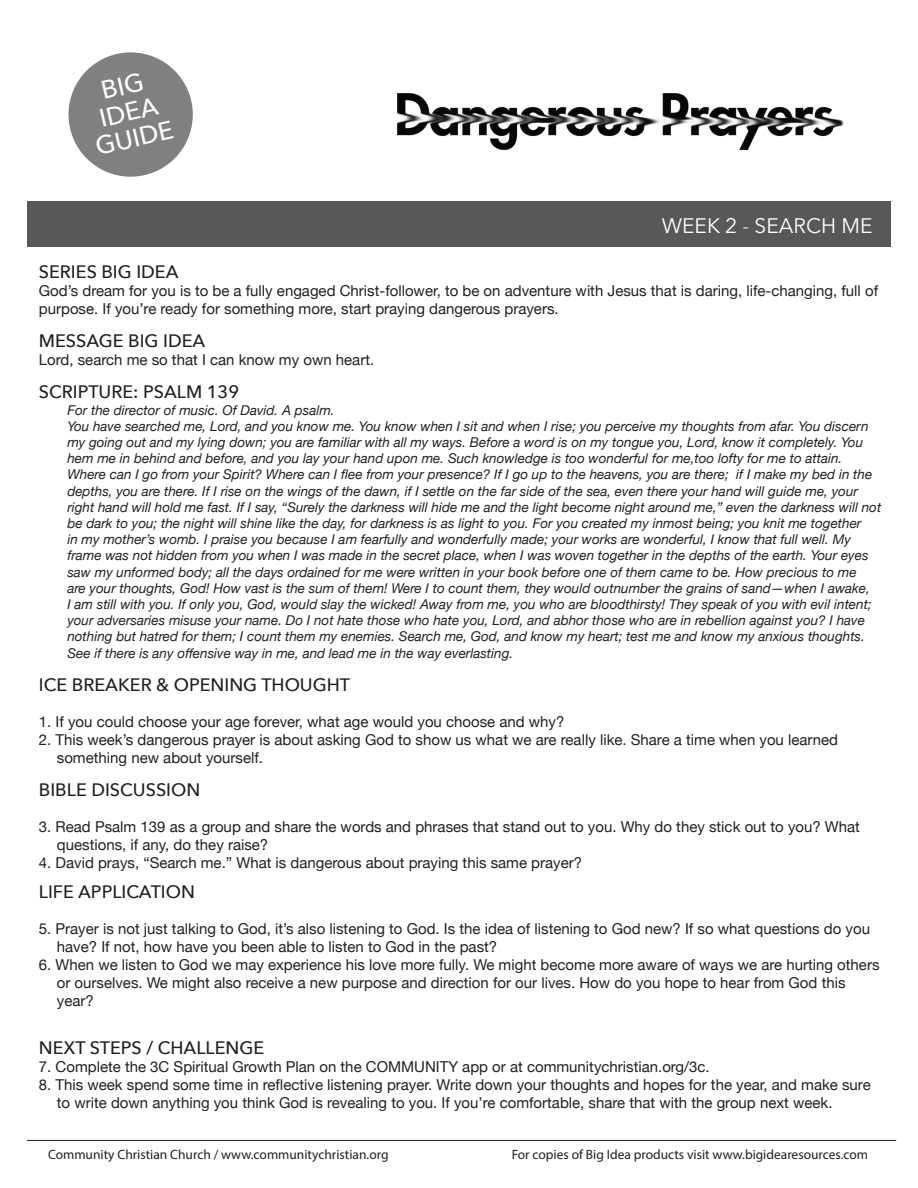
<style>
.page{position:relative;width:918px;height:1188px;background:#fff}
.page>*{position:absolute;margin:0;border:0;box-sizing:border-box;transform-origin:0 0}
.t1{font:500 25.35px/26.5px "Avenir Next";color:#fff;text-align:center}
.Title_medium{font:21px "Avenir Next";color:#fff}
.Title_medium-2{font:500 18px "Avenir Next";color:#231f20}
.Questions{font:15px/18px "Helvetica Neue";color:#231f20}
.Title_medium-3{font:15px/18px "Helvetica Neue";color:#231f20}
.scripture{font:italic 13.5px/16.2px "Helvetica Neue";color:#231f20}
.t2{font:13.5px "Myriad Pro";color:#231f20}
</style>
<div class="page">
<hr style="left:27px;top:1140px;width:869px;height:1px;background:#231f20">
<div style="left:27px;top:201px;width:864px;height:46px;background:#57585a"></div>
<div style="left:68px;top:52px;width:125px;height:125px;background:#817f80;border-radius:50%"></div>
<img style="left:397px;top:93px;width:447px;height:57px">
<h1 class="t1" style="left:81px;top:81px;width:81px;rotate:-13deg">BIG<br>IDEA<br>GUIDE</h1>
<p class="Title_medium" style="left:662px;top:208px;width:212px">WEEK 2 - SEARCH ME</p>
<p class="Title_medium-2" style="left:39px;top:257px;width:141px">SERIES BIG IDEA</p>
<p class="Title_medium-3" style="left:39px;top:283px;width:841px">God’s dream for you is to be a fully engaged Christ-follower, to be on adventure with Jesus that is daring, life-changing, full of purpose. If you’re ready for something more, start praying dangerous prayers.</p>
<p class="Title_medium-2" style="left:39px;top:326px;width:168px">MESSAGE BIG IDEA</p>
<p class="Questions" style="left:39px;top:352px;width:337px">Lord, search me so that I can know my own heart.</p>
<p class="Title_medium-2" style="left:39px;top:377px;width:202px">SCRIPTURE: PSALM 139</p>
<p class="scripture" style="left:67px;top:402px;width:269px">For the director of music. Of David. A psalm.</p>
<p class="scripture" style="left:67px;top:419px;width:815px">You have searched me, Lord, and you know me. You know when I sit and when I rise; you perceive my thoughts from afar. You discern my going out and my lying down; you are familiar with all my ways. Before a word is on my tongue you, Lord, know it completely. You hem me in behind and before, and you lay your hand upon me. Such knowledge is too wonderful for me,too lofty for me to attain.<br>Where can I go from your Spirit? Where can I flee from your presence? If I go up to the heavens, you are there; if I make my bed in the depths, you are there. If I rise on the wings of the dawn, if I settle on the far side of the sea, even there your hand will guide me, your right hand will hold me fast. If I say, “Surely the darkness will hide me and the light become night around me,” even the darkness will not be dark to you; the night will shine like the day, for darkness is as light to you. For you created my inmost being; you knit me together<br>in my mother’s womb. I praise you because I am fearfully and wonderfully made; your works are wonderful, I know that full well. My frame was not hidden from you when I was made in the secret place, when I was woven together in the depths of the earth. Your eyes saw my unformed body; all the days ordained for me were written in your book before one of them came to be. How precious to me<br>are your thoughts, God! How vast is the sum of them! Were I to count them, they would outnumber the grains of sand—when I awake,<br>I am still with you. If only you, God, would slay the wicked! Away from me, you who are bloodthirsty! They speak of you with evil intent; your adversaries misuse your name. Do I not hate those who hate you, Lord, and abhor those who are in rebellion against you? I have nothing but hatred for them; I count them my enemies. Search me, God, and know my heart; test me and know my anxious thoughts.<br>See if there is any offensive way in me, and lead me in the way everlasting.</p>
<p class="Title_medium-2" style="left:39px;top:669px;width:313px">ICE BREAKER &amp; OPENING THOUGHT</p>
<p class="Questions" style="left:39px;top:713px;width:527px">1. If you could choose your age forever, what age would you choose and why?</p>
<p class="Questions" style="left:57px;top:731px;width:783px;text-indent:-18px">2. This week’s dangerous prayer is about asking God to show us what we are really like. Share a time when you learned something new about yourself.</p>
<p class="Title_medium-2" style="left:39px;top:774px;width:163px">BIBLE DISCUSSION</p>
<p class="Questions" style="left:57px;top:818px;width:805px;text-indent:-18px">3. Read Psalm 139 as a group and share the words and phrases that stand out to you. Why do they stick out to you? What questions, if any, do they raise?</p>
<p class="Questions" style="left:39px;top:854px;width:545px">4. David prays, “Search me.” What is dangerous about praying this same prayer?</p>
<p class="Title_medium-2" style="left:39px;top:876px;width:158px">LIFE APPLICATION</p>
<p class="Questions" style="left:57px;top:920px;width:815px;text-indent:-18px">5. Prayer is not just talking to God, it’s also listening to God. Is the idea of listening to God new? If so what questions do you have? If not, how have you been able to listen to God in the past?</p>
<p class="Questions" style="left:57px;top:956px;width:824px;text-indent:-18px">6. When we listen to God we may experience his love more fully. We might become more aware of ways we are hurting others or ourselves. We might also receive a new purpose and direction for our lives. How do you hope to hear from God this year?</p>
<p class="Title_medium-2" style="left:39px;top:1032px;width:227px">NEXT STEPS / CHALLENGE</p>
<p class="Questions" style="left:39px;top:1058px;width:672px">7. Complete the 3C Spiritual Growth Plan on the COMMUNITY app or at communitychristian.org/3c.</p>
<p class="Questions" style="left:57px;top:1076px;width:815px;text-indent:-18px">8. This week spend some time in reflective listening prayer. Write down your thoughts and hopes for the year, and make sure to write down anything you think God is revealing to you. If you’re comfortable, share that with the group next week.</p>
<p class="t2" style="left:48px;top:1146px;width:342px">Community Christian Church / www.communitychristian.org</p>
<p class="t2" style="left:512px;top:1146px;width:358px">For copies of Big Idea products visit www.bigidearesources.com</p>
</div>
